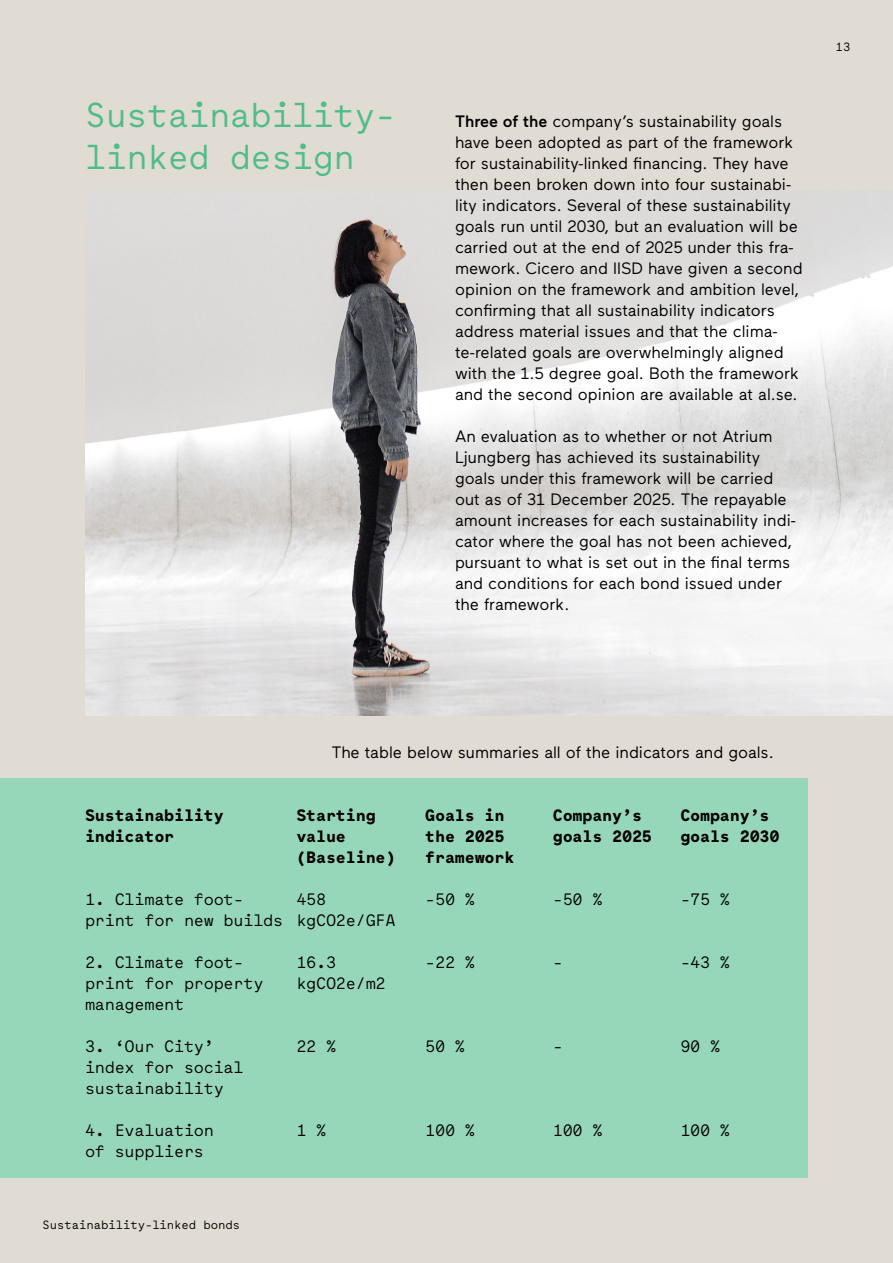
<style>
.page{position:relative;width:893px;height:1263px;background:#e0dbd3}
.page>*{position:absolute;margin:0;border:0;box-sizing:border-box;transform-origin:0 0}
.t1{font:34.5px/42px "Maax Mono";letter-spacing:-.02em;color:#4ebd88}
.Styckeformat_2{font:16.5px/21px "Maax AL";color:#000}
.t2{font:16.5px/21px "Maax Mono";letter-spacing:-.02em;color:#000}
.t3{font:700 16.5px/21px "Maax Mono";letter-spacing:-.02em;color:#000}
.t4{font:12px "Maax Mono";letter-spacing:-.01em;color:#000}
.s1{font-weight:500}
</style>
<div class="page">
<img style="left:85px;top:190px;width:808px;height:525px">
<div style="left:0;top:779px;width:808px;height:399px;background:#95d7b8"></div>
<p class="t1" style="left:85px;top:93px;width:313px">Sustainability&shy;linked design</p>
<p class="Styckeformat_2" style="left:455px;top:110px;width:349px"><span class="s1">Three of the</span> company’s sustainability goals have been adopted as part of the framework for sustainability-linked financing. They have then been broken down into four sustainabi&shy;lity indicators. Several of these sustainability goals run until 2030, but an evaluation will be carried out at the end of 2025 under this fra&shy;mework. Cicero and IISD have given a second opinion on the framework and ambition level, confirming that all sustainability indicators address material issues and that the clima&shy;te-related goals are overwhelmingly aligned with the 1.5 degree goal. Both the framework and the second opinion are available at al.se.</p>
<p class="Styckeformat_2" style="left:455px;top:425px;width:342px">An evaluation as to whether or not Atrium Ljungberg has achieved its sustainability goals under this framework will be carried out as of 31 December 2025. The repayable amount increases for each sustainability indi&shy;cator where the goal has not been achieved, pursuant to what is set out in the final terms and conditions for each bond issued under the framework.</p>
<p class="t4" style="left:836px;top:38px;width:16px">13</p>
<p class="Styckeformat_2" style="left:332px;top:740px;width:443px">The table below summaries all of the indicators and goals.</p>
<p class="t3" style="left:85px;top:804px;width:140px">Sustainability indicator</p>
<p class="t2" style="left:85px;top:888px;width:200px">1. Climate foot&shy;print for new builds</p>
<p class="t2" style="left:85px;top:951px;width:180px">2. Climate foot&shy;print for property management</p>
<p class="t2" style="left:85px;top:1035px;width:160px">3. ‘Our City’ index for social sustainability</p>
<p class="t2" style="left:85px;top:1119px;width:131px">4. Evaluation</p>
<p class="t2" style="left:85px;top:1140px;width:121px">of suppliers</p>
<p class="t3" style="left:296px;top:804px;width:101px">Starting value (Baseline)</p>
<p class="t2" style="left:296px;top:888px;width:32px">458</p>
<p class="t2" style="left:296px;top:909px;width:101px">kgCO2e/GFA</p>
<p class="t2" style="left:296px;top:951px;width:41px">16.3</p>
<p class="t2" style="left:296px;top:972px;width:91px">kgCO2e/m2</p>
<p class="t2" style="left:296px;top:1035px;width:41px">22 %</p>
<p class="t2" style="left:296px;top:1119px;width:32px">1 %</p>
<p class="t3" style="left:425px;top:804px;width:91px">Goals in the 2025 framework</p>
<p class="t2" style="left:425px;top:888px;width:51px">-50 %</p>
<p class="t2" style="left:425px;top:951px;width:51px">-22 %</p>
<p class="t2" style="left:425px;top:1035px;width:41px">50 %</p>
<p class="t2" style="left:425px;top:1119px;width:51px">100 %</p>
<p class="t3" style="left:553px;top:804px;width:101px">Company’s goals 2025</p>
<p class="t2" style="left:553px;top:888px;width:51px">-50 %</p>
<p class="t2" style="left:553px;top:951px;width:12px">-</p>
<p class="t2" style="left:553px;top:1035px;width:12px">-</p>
<p class="t2" style="left:553px;top:1119px;width:51px">100 %</p>
<p class="t3" style="left:680px;top:804px;width:91px">Company’s</p>
<p class="t3" style="left:680px;top:825px;width:101px">goals 2030</p>
<p class="t2" style="left:680px;top:888px;width:51px">-75 %</p>
<p class="t2" style="left:680px;top:951px;width:51px">-43 %</p>
<p class="t2" style="left:680px;top:1035px;width:41px">90 %</p>
<p class="t2" style="left:680px;top:1119px;width:51px">100 %</p>
<p class="t4" style="left:43px;top:1216px;width:199px">Sustainability-linked bonds</p>
</div>
